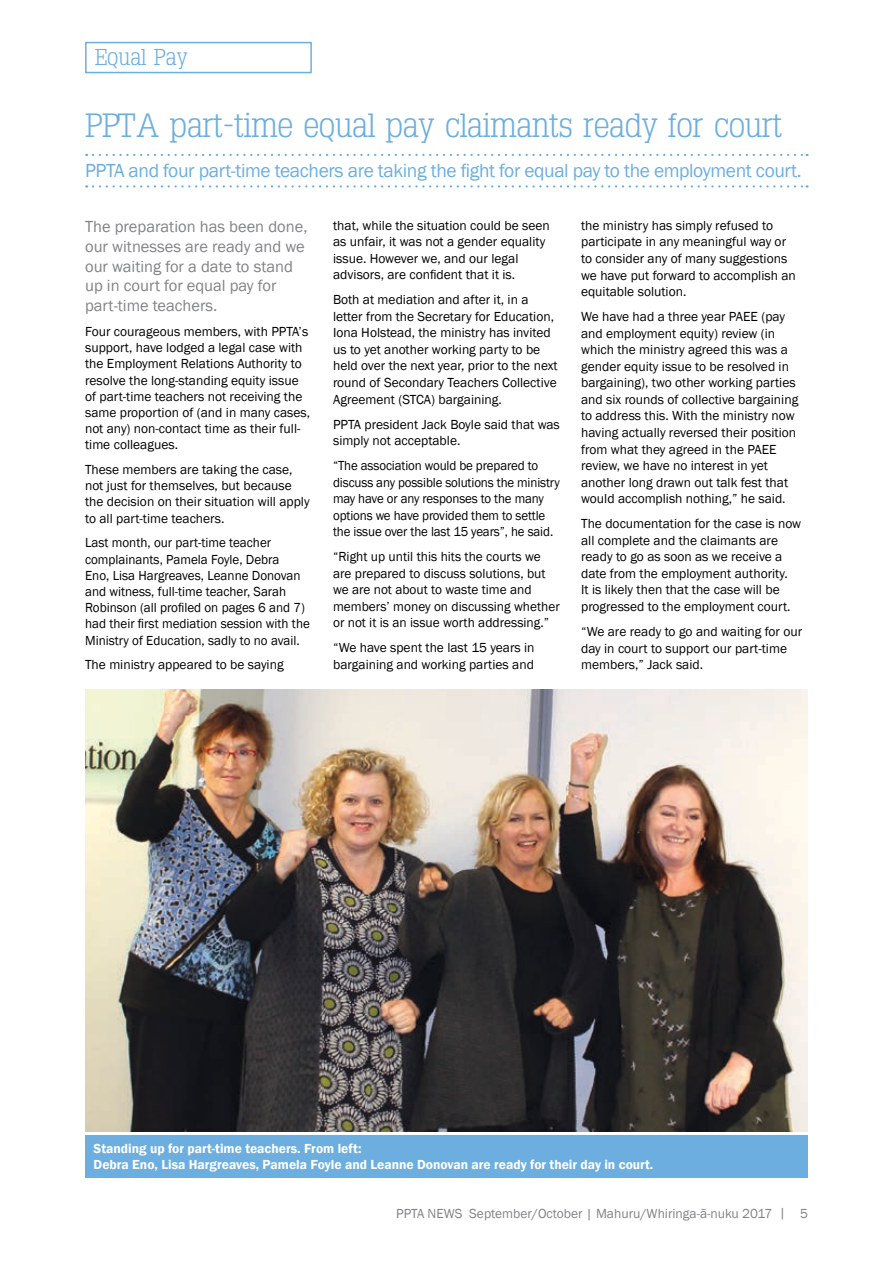
<style>
.page{position:relative;width:893px;height:1263px;background:#fff}
.page>*{position:absolute;margin:0;border:0;box-sizing:border-box;transform-origin:0 0}
.t1{font:300 33px "Typo Slabserif";letter-spacing:-.01em;color:#6caedf}
.t2{font:300 22.5px "Typo Slabserif";color:#6caedf}
.t3{font:19.5px "Franklin Gothic";letter-spacing:-.02em;color:#6caedf}
.t4{font:16.5px/19.8px "Franklin Gothic";color:#808285}
.t5{font:13.5px/16.5px "Franklin Gothic";color:#000}
.t6{font:13.5px/16.5px "Franklin Gothic";color:#000;scale:.96 1}
.t7{font:600 13.5px/16.2px "Franklin Gothic";color:#fff}
.t8{font:13.5px "Franklin Gothic";color:#808285}
</style>
<div class="page">
<div style="left:85px;top:42px;width:227px;height:31px;border:2px solid #6caedf"></div>
<svg style="left:93px;top:154px;width:714px;height:2px"></svg>
<svg style="left:93px;top:185px;width:714px;height:3px"></svg>
<div style="left:85px;top:1135px;width:723px;height:43px;background:#6caedf"></div>
<img style="left:85px;top:689px;width:723px;height:442px">
<h2 class="t2" style="left:95px;top:45px;width:94px">Equal Pay</h2>
<h1 class="t1" style="left:85px;top:106px;width:699px">PPTA part-time equal pay claimants ready for court</h1>
<h3 class="t3" style="left:85px;top:158px;width:718px">PPTA and four part-time teachers are taking the fight for equal pay to the employment court.</h3>
<p class="t4" style="left:85px;top:217px;width:224px">The preparation has been done, our witnesses are ready and we our waiting for a date to stand up in court for equal pay for part-time teachers.</p>
<p class="t5" style="left:85px;top:324px;width:227px">Four courageous members, with PPTA’s support, have lodged a legal case with the Employment Relations Authority to resolve the long-standing equity issue of part-time teachers not receiving the same proportion of (and in many cases, not any) non-contact time as their full&shy;time colleagues.</p>
<p class="t5" style="left:85px;top:462px;width:226px">These members are taking the case, not just for themselves, but because the decision on their situation will apply to all part-time teachers.</p>
<p class="t5" style="left:85px;top:535px;width:226px">Last month, our part-time teacher complainants, Pamela Foyle, Debra<br>Eno, Lisa Hargreaves, Leanne Donovan and witness, full-time teacher, Sarah Robinson (all profiled on pages 6 and 7) had their first mediation session with the Ministry of Education, sadly to no avail.</p>
<p class="t5" style="left:85px;top:657px;width:200px">The ministry appeared to be saying</p>
<p class="t5" style="left:333px;top:217px;width:218px">that, while the situation could be seen as unfair, it was not a gender equality issue. However we, and our legal advisors, are confident that it is.</p>
<p class="t5" style="left:333px;top:292px;width:226px">Both at mediation and after it, in a letter from the Secretary for Education, Iona Holstead, the ministry has invited us to yet another working party to be held over the next year, prior to the next round of Secondary Teachers Collective Agreement (STCA) bargaining.</p>
<p class="t5" style="left:333px;top:416px;width:228px">PPTA president Jack Boyle said that was simply not acceptable.</p>
<p class="t6" style="left:333px;top:458px;width:238px">“The association would be prepared to discuss any possible solutions the ministry may have or any responses to the many options we have provided them to settle the issue over the last 15 years”, he said.</p>
<p class="t5" style="left:333px;top:549px;width:228px">“Right up until this hits the courts we are prepared to discuss solutions, but we are not about to waste time and members’ money on discussing whether or not it is an issue worth addressing.”</p>
<p class="t5" style="left:333px;top:640px;width:203px">“We have spent the last 15 years in bargaining and working parties and</p>
<p class="t5" style="left:581px;top:217px;width:216px">the ministry has simply refused to participate in any meaningful way or to consider any of many suggestions we have put forward to accomplish an equitable solution.</p>
<p class="t5" style="left:581px;top:309px;width:219px">We have had a three year PAEE (pay and employment equity) review (in which the ministry agreed this was a gender equity issue to be resolved in bargaining), two other working parties and six rounds of collective bargaining to address this. With the ministry now having actually reversed their position from what they agreed in the PAEE review, we have no interest in yet another long drawn out talk fest that would accomplish nothing,” he said.</p>
<p class="t5" style="left:581px;top:516px;width:222px">The documentation for the case is now all complete and the claimants are ready to go as soon as we receive a date from the employment authority.<br>It is likely then that the case will be progressed to the employment court.</p>
<p class="t5" style="left:581px;top:624px;width:223px">“We are ready to go and waiting for our day in court to support our part-time members,” Jack said.</p>
<p class="t7" style="left:94px;top:1141px;width:561px">Standing up for part-time teachers. From left:<br>Debra Eno, Lisa Hargreaves, Pamela Foyle and Leanne Donovan are ready for their day in court.</p>
<p class="t8" style="left:396px;top:1205px;width:413px">PPTA NEWS September/October | Mahuru/Whiringa-ā-nuku 2017 | 5</p>
</div>
